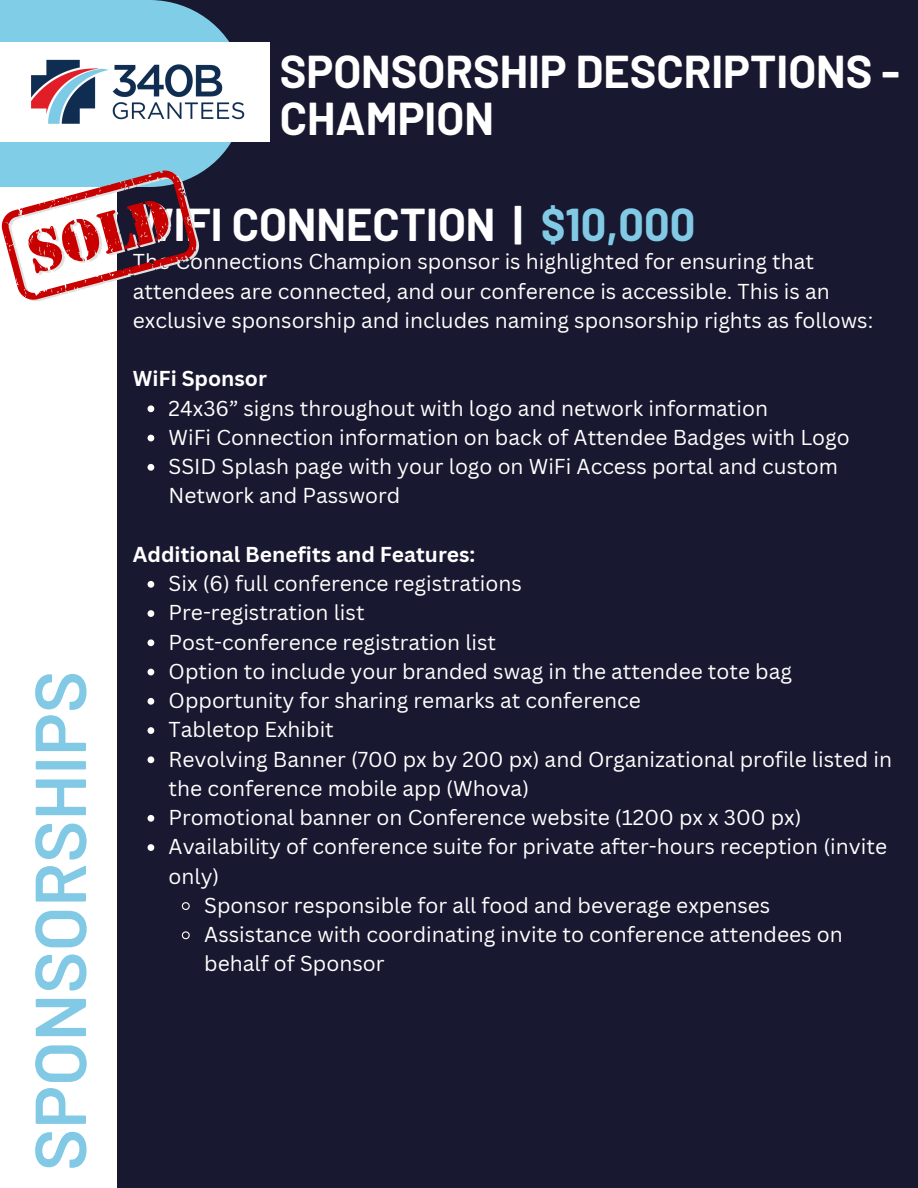
<style>
.page{position:relative;width:918px;height:1188px;background:#fff}
.page>*{position:absolute;margin:0;border:0;box-sizing:border-box;transform-origin:0 0}
.t1{font:600 71.85px "Barlow";color:#81c9e4}
.t2{font:700 45px/47.2px "Barlow";color:#fff}
.t3{font:21px/29.2px "Canva Sans";color:#fff}
.t4{font:700 21px "Canva Sans";color:#fff}
.s1{color:#81c9e4}
</style>
<div class="page">
<div style="left:117px;top:0;width:801px;height:1188px;background:#181830"></div>
<svg style="left:0;top:0;width:245px;height:174px;fill:#80cde7"></svg>
<img style="left:0;top:42px;width:270px;height:99px">
<svg style="left:148px;top:405px;width:6px;height:7px"></svg>
<svg style="left:148px;top:435px;width:6px;height:6px"></svg>
<svg style="left:148px;top:464px;width:6px;height:7px"></svg>
<svg style="left:148px;top:581px;width:6px;height:7px"></svg>
<svg style="left:148px;top:610px;width:6px;height:7px"></svg>
<svg style="left:148px;top:639px;width:6px;height:7px"></svg>
<svg style="left:148px;top:669px;width:6px;height:6px"></svg>
<svg style="left:148px;top:698px;width:6px;height:7px"></svg>
<svg style="left:148px;top:727px;width:6px;height:7px"></svg>
<svg style="left:148px;top:756px;width:6px;height:7px"></svg>
<svg style="left:148px;top:815px;width:6px;height:7px"></svg>
<svg style="left:148px;top:844px;width:6px;height:7px"></svg>
<svg style="left:181px;top:902px;width:9px;height:8px"></svg>
<svg style="left:181px;top:931px;width:9px;height:9px"></svg>
<svg style="left:0;top:170px;width:199px;height:131px"></svg>
<h2 class="t1" style="left:14px;top:1171px;width:502px;rotate:-90deg">SPONSORSHIPS</h2>
<p class="t2" style="left:280px;top:46px;width:622px">SPONSORSHIP DESCRIPTIONS -<br>CHAMPION</p>
<h3 class="t2" style="left:135px;top:200px;width:562px">WIFI CONNECTION | <span class="s1">$10,000</span></h3>
<p class="t3" style="left:133px;top:247px;width:742px">The Connections Champion sponsor is highlighted for ensuring that attendees are connected, and our conference is accessible. This is an exclusive sponsorship and includes naming sponsorship rights as follows:</p>
<p class="t4" style="left:133px;top:364px;width:136px">WiFi Sponsor</p>
<p class="t3" style="left:169px;top:393px;width:601px">24x36” signs throughout with logo and network information</p>
<h3 class="t3" style="left:169px;top:422px;width:683px">WiFi Connection information on back of Attendee Badges with Logo</h3>
<p class="t3" style="left:169px;top:451px;width:671px">SSID Splash page with your logo on WiFi Access portal and custom<br>Network and Password</p>
<p class="t4" style="left:133px;top:539px;width:344px">Additional Benefits and Features:</p>
<p class="t3" style="left:169px;top:568px;width:355px">Six (6) full conference registrations</p>
<p class="t3" style="left:169px;top:598px;width:198px">Pre-registration list</p>
<p class="t3" style="left:169px;top:627px;width:329px">Post-conference registration list</p>
<p class="t3" style="left:169px;top:656px;width:625px">Option to include your branded swag in the attendee tote bag</p>
<p class="t3" style="left:169px;top:685px;width:474px">Opportunity for sharing remarks at conference</p>
<p class="t3" style="left:169px;top:715px;width:167px">Tabletop Exhibit</p>
<p class="t3" style="left:169px;top:744px;width:725px">Revolving Banner (700 px by 200 px) and Organizational profile listed in the conference mobile app (Whova)</p>
<p class="t3" style="left:169px;top:802px;width:634px">Promotional banner on Conference website (1200 px x 300 px)</p>
<p class="t3" style="left:169px;top:832px;width:720px">Availability of conference suite for private after-hours reception (invite only)</p>
<p class="t3" style="left:204px;top:890px;width:568px">Sponsor responsible for all food and beverage expenses</p>
<p class="t3" style="left:204px;top:919px;width:640px">Assistance with coordinating invite to conference attendees on behalf of Sponsor</p>
</div>
